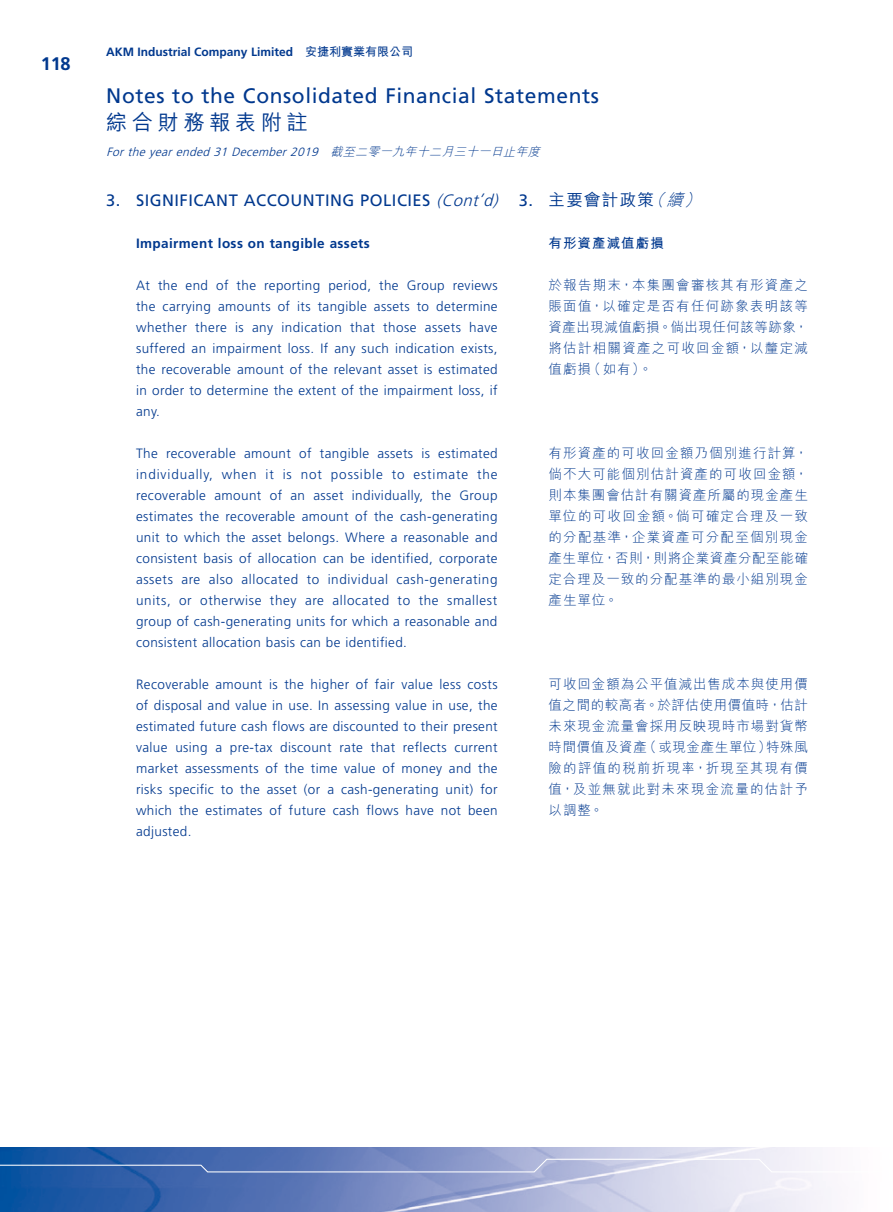
<style>
.page{position:relative;width:893px;height:1212px;background:#fff}
.page>*{position:absolute;margin:0;border:0;box-sizing:border-box;transform-origin:0 0}
.t1{font:21px "Frutiger LT Std";letter-spacing:.03em;color:#00388e}
.t2{font:500 21px "M Hei HK";letter-spacing:.23em;color:#00388e}
.t3{font:700 18.15px "Frutiger LT Std";color:#00388e}
.Heading_1{font:16.5px "Frutiger LT Std";letter-spacing:.03em;color:#00388e}
.C_Heading_1{font:500 16.5px "M Hei HK";letter-spacing:.08em;color:#00388e}
.Body_Text{font:300 13.5px/21px "Frutiger LT Std";letter-spacing:.03em;color:#00388e;text-align:justify}
.C_Body_Text{font:300 13.5px/21px "M Hei HK";letter-spacing:.08em;color:#00388e;text-align:justify}
.Heading_2{font:700 13.5px "Frutiger LT Std";letter-spacing:.03em;color:#00388e}
.C_Heading_2{font:700 13.5px "M Hei HK";letter-spacing:.08em;color:#00388e}
.t4{font:italic 300 12px "Frutiger LT Std";color:#00388e}
.t5{font:700 12px "Frutiger LT Std";color:#00388e}
.s1{font-family:"M Hei HK"}
.s2{font-weight:300;font-style:italic}
.s3{font-family:"Frutiger LT Std";font-weight:400}
</style>
<div class="page">
<img style="left:0;top:1147px;width:829px;height:65px">
<svg style="left:0;top:1158px;width:829px;height:15px;background:#8ba0cc"></svg>
<h2 class="t3" style="left:41px;top:53px;width:31px">118</h2>
<p class="t5" style="left:106px;top:44px;width:308px">AKM Industrial Company Limited <span class="s1">安捷利實業有限公司</span></p>
<h1 class="t1" style="left:106px;top:83px;width:494px">Notes to the Consolidated Financial Statements</h1>
<h1 class="t2" style="left:106px;top:107px;width:203px">綜合財務報表附註</h1>
<p class="t4" style="left:106px;top:145px;width:438px">Forthe yearended 31 December2019 <span class="s1">截至二零一九年十二月三十一日止年度</span></p>
<p class="Heading_1" style="left:106px;top:191px;width:398px">3. SIGNIFICANT ACCOUNTING POLICIES <span class="s2">(Cont’d)</span></p>
<p class="Heading_2" style="left:136px;top:235px;width:235px">Impairment loss on tangible assets</p>
<p class="Body_Text" style="left:136px;top:275px;width:363px">At the end of the reporting period, the Group reviews the carrying amounts of its tangible assets to determine whether there is any indication that those assets have suffered an impairment loss. If any such indication exists, the recoverable amount of the relevant asset is estimated in order to determine the extent of the impairment loss, if any.</p>
<p class="Body_Text" style="left:136px;top:443px;width:363px">The recoverable amount of tangible assets is estimated individually, when it is not possible to estimate the recoverable amount of an asset individually, the Group estimates the recoverable amount of the cash-generating unit to which the asset belongs. Where a reasonable and consistent basis of allocation can be identified, corporate assets are also allocated to individual cash-generating units, or otherwise they are allocated to the smallest group of cash-generating units for which a reasonable and consistent allocation basis can be identified.</p>
<p class="Body_Text" style="left:136px;top:674px;width:363px">Recoverable amount is the higher of fair value less costs of disposal and value in use. In assessing value in use, the estimated future cash flows are discounted to their present value using a pre-tax discount rate that reflects current market assessments of the time value of money and the risks specific to the asset (or a cash-generating unit) for which the estimates of future cash flows have not been adjusted.</p>
<p class="C_Heading_1" style="left:519px;top:188px;width:188px"><span class="s3">3.</span> 主要會計政策<span class="s2">（續）</span></p>
<p class="C_Heading_2" style="left:549px;top:233px;width:117px">有形資產減值虧損</p>
<p class="C_Body_Text" style="left:549px;top:274px;width:261px">於報告期末，本集團會審核其有形資產之賬面值，以確定是否有任何跡象表明該等資產出現減值虧損。倘出現任何該等跡象，將估計相關資產之可收回金額，以釐定減值虧損（如有）。</p>
<p class="C_Body_Text" style="left:549px;top:442px;width:261px">有形資產的可收回金額乃個別進行計算，倘不大可能個別估計資產的可收回金額，則本集團會估計有關資產所屬的現金產生單位的可收回金額。倘可確定合理及一致的分配基準，企業資產可分配至個別現金產生單位，否則，則將企業資產分配至能確定合理及一致的分配基準的最小組別現金產生單位。</p>
<p class="C_Body_Text" style="left:549px;top:673px;width:261px">可收回金額為公平值減出售成本與使用價值之間的較高者。於評估使用價值時，估計未來現金流量會採用反映現時市場對貨幣時間價值及資產（或現金產生單位）特殊風險的評值的稅前折現率，折現至其現有價值，及並無就此對未來現金流量的估計予以調整。</p>
</div>
